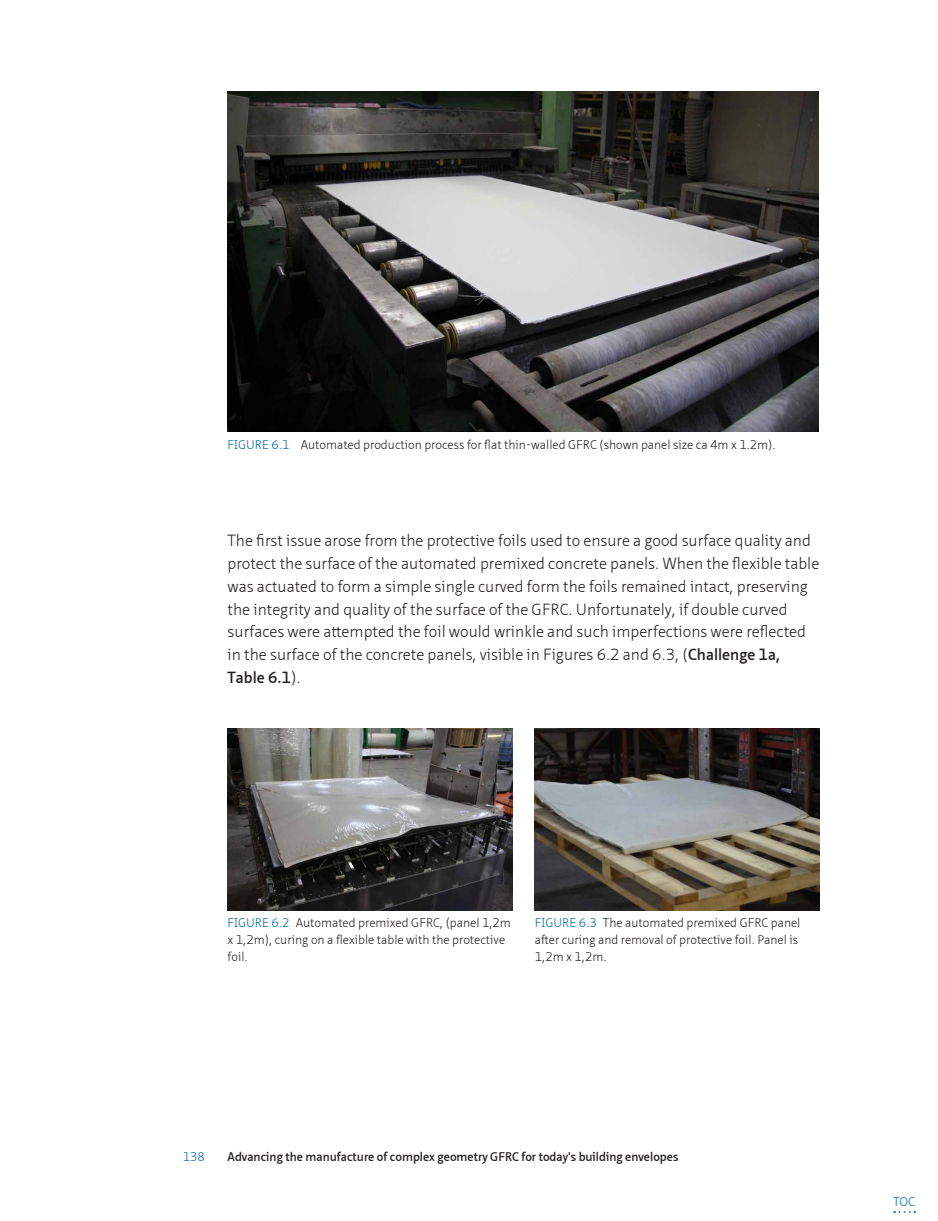
<style>
.page{position:relative;width:938px;height:1221px;background:#fff}
.page>*{position:absolute;margin:0;border:0;box-sizing:border-box;transform-origin:0 0}
.BODY_Normal_-_No_Bla{font:300 15.75px/22.8px "Neue Sans Pro";color:#231f20}
.t1{font:300 12.25px/17.2px "Neue Sans Pro";color:#231f20}
.t2{font:600 12.25px "Neue Sans Pro";color:#231f20}
.t3{font:300 12.25px "Neue Sans Pro";color:#0066b3}
.s1{color:#0066b3}
.s2{font-weight:600}
</style>
<div class="page">
<img style="left:228px;top:91px;width:590px;height:340px">
<img style="left:228px;top:728px;width:284px;height:182px">
<img style="left:535px;top:728px;width:284px;height:182px">
<svg style="left:894px;top:1211px;width:21px;height:1px"></svg>
<p class="t3" style="left:228px;top:437px;width:15px">Figure</p>
<p class="t1" style="left:272px;top:436px;width:505px"><span class="s1">6.1</span> Automated production process for flat thin-walled GFRC (shown panel size ca 4m x 1.2m).</p>
<p class="BODY_Normal_-_No_Bla" style="left:228px;top:529px;width:593px">The first issue arose from the protective foils used to ensure a good surface quality and protect the surface of the automated premixed concrete panels. When the flexible table was actuated to form a simple single curved form the foils remained intact, preserving the integrity and quality of the surface of the GFRC. Unfortunately, if double curved surfaces were attempted the foil would wrinkle and such imperfections were reflected in the surface of the concrete panels, visible in Figures 6.2 and 6.3, (<span class="s2">Challenge 1a, Table 6.1</span>).</p>
<p class="t1" style="left:227px;top:914px;width:285px;text-indent:44px"><span class="s1">6.2</span> Automated premixed GFRC, (panel 1,2m x 1,2m), curing on a flexible table with the protective foil.</p>
<p class="t3" style="left:535px;top:914px;width:15px">Figure</p>
<p class="t1" style="left:535px;top:914px;width:267px;text-indent:44px"><span class="s1">6.3</span> The automated premixed GFRC panel after curing and removal of protective foil. Panel is<br>1,2m x 1,2m.</p>
<p class="t3" style="left:228px;top:914px;width:15px">Figure</p>
<p class="t3" style="left:183px;top:1148px;width:24px">138</p>
<p class="t2" style="left:227px;top:1148px;width:452px">Advancing the manufacture of complex geometry GFRC for today's building envelopes</p>
<p class="t3" style="left:893px;top:1193px;width:23px">TOC</p>
</div>
